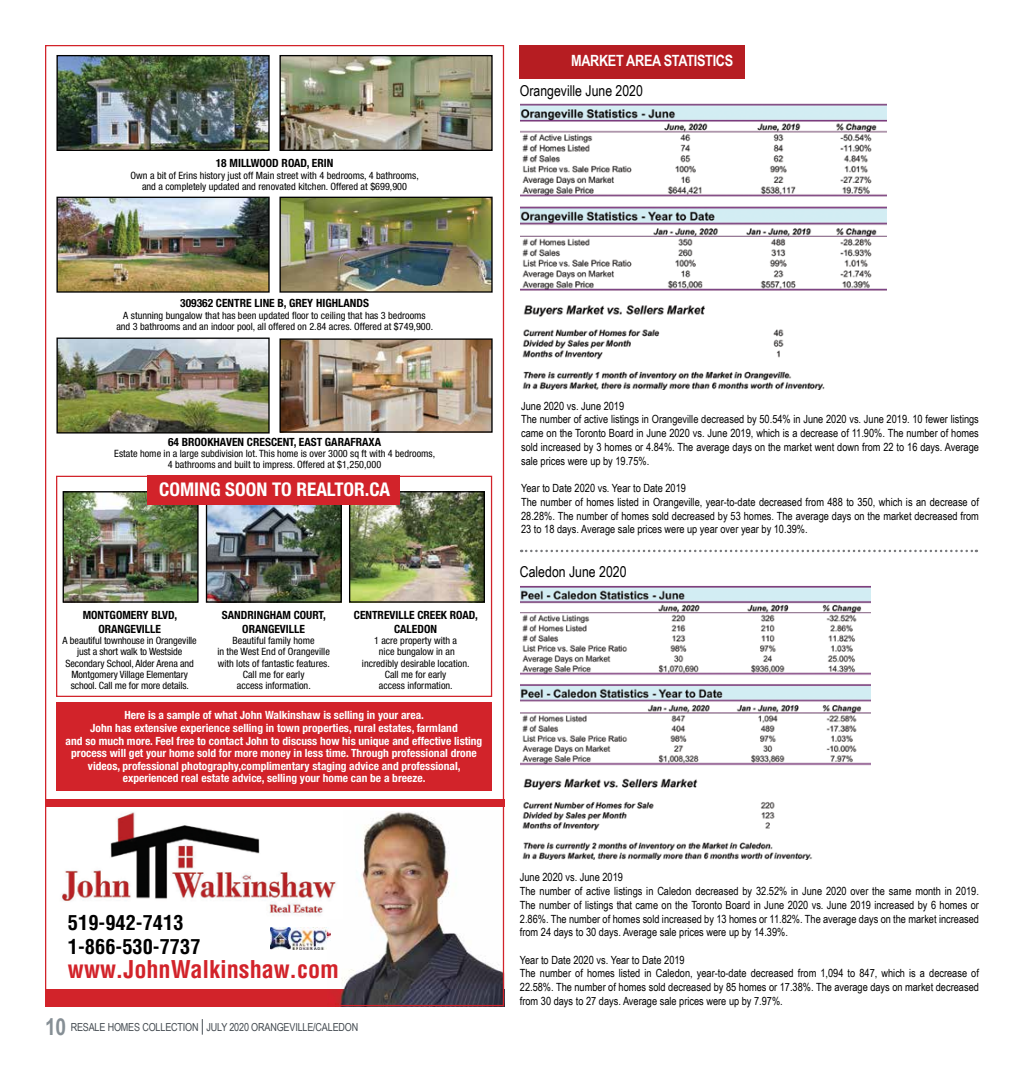
<style>
.page{position:relative;width:1024px;height:1080px;background:#fff}
.page>*{position:absolute;margin:0;border:0;box-sizing:border-box;transform-origin:0 0}
.t1{font:700 condensed 23.88px "Helvetica";color:#d2232a}
.t2{font:700 condensed 20.12px/24.1px "Helvetica";color:#000}
.t3{font:700 condensed 18.88px "Helvetica Neue";color:#fff}
.t4{font:700 15.5px "Arial Narrow";letter-spacing:-.02em;color:#fff}
.t5{font:15px "Arial Narrow";color:#000}
.t6{font:700 condensed 11.38px/12.6px "Helvetica Neue";color:#fff;text-align:center}
.t7{font:700 condensed 11.38px/13.9px "Helvetica Neue";color:#000;text-align:center}
.t8{font:11.25px/13.8px "Arial Narrow";color:#000}
.t9{font:11px "Arial Narrow";letter-spacing:-.015em;color:#42494f}
.t10{font:condensed 10.12px/11.4px "Helvetica Neue";color:#000;text-align:center}
.s1{font-weight:700;font-size:23.38px;color:#868f95}
.s2{font-size:16.5px}
</style>
<div class="page">
<img style="left:521px;top:103px;width:365px;height:287px">
<div style="left:519px;top:45px;width:225px;height:33px;background:#b61d22"></div>
<img style="left:520px;top:585px;width:350px;height:275px">
<svg style="left:521px;top:550px;width:456px;height:2px"></svg>
<div style="left:45px;top:989px;width:459px;height:17px;background:#d2232a"></div>
<div style="left:45px;top:799px;width:459px;height:8px;background:#d2232a"></div>
<img style="left:338px;top:811px;width:164px;height:193px">
<img style="left:61px;top:811px;width:281px;height:107px">
<img style="left:270px;top:928px;width:61px;height:21px">
<div style="left:56px;top:702px;width:435px;height:89px;background:#d2232a"></div>
<img style="left:58px;top:57px;width:210px;height:92px">
<div style="left:56px;top:55px;width:214px;height:96px;border:1px solid #000"></div>
<img style="left:58px;top:199px;width:210px;height:92px">
<div style="left:56px;top:197px;width:214px;height:96px;border:1px solid #000"></div>
<img style="left:58px;top:340px;width:210px;height:92px">
<div style="left:56px;top:338px;width:214px;height:96px;border:1px solid #000"></div>
<img style="left:65px;top:493px;width:132px;height:108px">
<div style="left:63px;top:491px;width:136px;height:112px;border:1px solid #000"></div>
<img style="left:208px;top:505px;width:132px;height:96px">
<div style="left:206px;top:491px;width:136px;height:112px;border:1px solid #000"></div>
<img style="left:351px;top:493px;width:132px;height:108px">
<div style="left:349px;top:491px;width:136px;height:112px;border:1px solid #000"></div>
<img style="left:281px;top:57px;width:210px;height:92px">
<div style="left:279px;top:55px;width:214px;height:96px;border:1px solid #000"></div>
<img style="left:281px;top:199px;width:210px;height:92px">
<div style="left:279px;top:197px;width:214px;height:96px;border:1px solid #000"></div>
<img style="left:281px;top:340px;width:210px;height:91px">
<div style="left:279px;top:338px;width:214px;height:95px;border:1px solid #000"></div>
<div style="left:56px;top:476px;width:436px;height:221px;border:1px solid #d2232a"></div>
<div style="left:147px;top:475px;width:252px;height:30px;background:#d2232a"></div>
<p class="t7" style="left:216px;top:156px;width:119px">18 MILLWOOD ROAD, ERIN</p>
<p class="t10" style="left:131px;top:169px;width:290px">Own a bit of Erins history just off Main street with 4 bedrooms, 4 bathrooms, and a completely updated and renovated kitchen. Offered at $699,900</p>
<h3 class="t4" style="left:571px;top:49px;width:164px">MARKET AREA STATISTICS</h3>
<h3 class="t5" style="left:520px;top:80px;width:125px">Orangeville June 2020</h3>
<p class="t7" style="left:180px;top:296px;width:190px">309362 CENTRE LINE B, GREY HIGHLANDS</p>
<p class="t10" style="left:116px;top:309px;width:318px">A stunning bungalow that has been updated floor to ceiling that has 3 bedrooms and 3 bathrooms and an indoor pool, all offered on 2.84 acres. Offered at $749,900.</p>
<p class="t7" style="left:168px;top:435px;width:214px">64 BROOKHAVEN CRESCENT, EAST GARAFRAXA</p>
<p class="t10" style="left:114px;top:448px;width:322px">Estate home in a large subdivision lot. This home is over 3000 sq ft with 4 bedrooms,<br>4 bathrooms and built to impress. Offered at $1,250,000</p>
<h3 class="t3" style="left:159px;top:478px;width:232px">COMING SOON TO REALTOR.CA</h3>
<p class="t7" style="left:83px;top:608px;width:96px">MONTGOMERY BLVD,<br>ORANGEVILLE</p>
<p class="t10" style="left:63px;top:635px;width:136px">A beautiful townhouse in Orangeville just a short walk to Westside Secondary School, Alder Arena and Montgomery Village Elementary school. Call me for more details.</p>
<p class="t7" style="left:354px;top:608px;width:125px">CENTREVILLE CREEK ROAD,<br>CALEDON</p>
<p class="t10" style="left:362px;top:635px;width:109px">1 acre property with a<br>nice bungalow in an incredibly desirable location.<br>Call me for early<br>access information.</p>
<p class="t6" style="left:66px;top:709px;width:418px">Here is a sample of what John Walkinshaw is selling in your area.<br>John has extensive experience selling in town properties, rural estates, farmland<br>and so much more. Feel free to contact John to discuss how his unique and effective listing process will get your home sold for more money in less time. Through professional drone videos, professional photography,complimentary staging advice and professional, experienced real estate advice, selling your home can be a breeze.</p>
<p class="t7" style="left:222px;top:608px;width:105px">SANDRINGHAM COURT,<br>ORANGEVILLE</p>
<p class="t10" style="left:217px;top:635px;width:114px">Beautiful family home<br>in the West End of Orangeville with lots of fantastic features.<br>Call me for early<br>access information.</p>
<h2 class="t2" style="left:68px;top:910px;width:134px">519-942-7413<br>1-866-530-7737</h2>
<h1 class="t1" style="left:68px;top:954px;width:272px">www.JohnWalkinshaw.com</h1>
<p class="t9" style="left:45px;top:1019px;width:315px"><span class="s1">10</span> RESALE HOMES COLLECTION <span class="s2">|</span> JULY 2020 ORANGEVILLE/CALEDON</p>
<p class="t8" style="left:521px;top:398px;width:459px">June 2020 vs. June 2019<br>The number of active listings in Orangeville decreased by 50.54% in June 2020 vs. June 2019. 10 fewer listings came on the Toronto Board in June 2020 vs. June 2019, which is a decrease of 11.90%. The number of homes sold increased by 3 homes or 4.84%. The average days on the market went down from 22 to 16 days. Average sale prices were up by 19.75%.</p>
<p class="t8" style="left:521px;top:481px;width:459px">Year to Date 2020 vs. Year to Date 2019<br>The number of homes listed in Orangeville, year-to-date decreased from 488 to 350, which is an decrease of 28.28%. The number of homes sold decreased by 53 homes. The average days on the market decreased from 23 to 18 days. Average sale prices were up year over year by 10.39%.</p>
<h3 class="t5" style="left:520px;top:561px;width:108px">Caledon June 2020</h3>
<p class="t8" style="left:520px;top:870px;width:461px">June 2020 vs. June 2019<br>The number of active listings in Caledon decreased by 32.52% in June 2020 over the same month in 2019.<br>The number of listings that came on the Toronto Board in June 2020 vs. June 2019 increased by 6 homes or 2.86%. The number of homes sold increased by 13 homes or 11.82%. The average days on the market increased from 24 days to 30 days. Average sale prices were up by 14.39%.</p>
<p class="t8" style="left:520px;top:952px;width:461px">Year to Date 2020 vs. Year to Date 2019<br>The number of homes listed in Caledon, year-to-date decreased from 1,094 to 847, which is a decrease of 22.58%. The number of homes sold decreased by 85 homes or 17.38%. The average days on market decreased from 30 days to 27 days. Average sale prices were up by 7.97%.</p>
</div>
